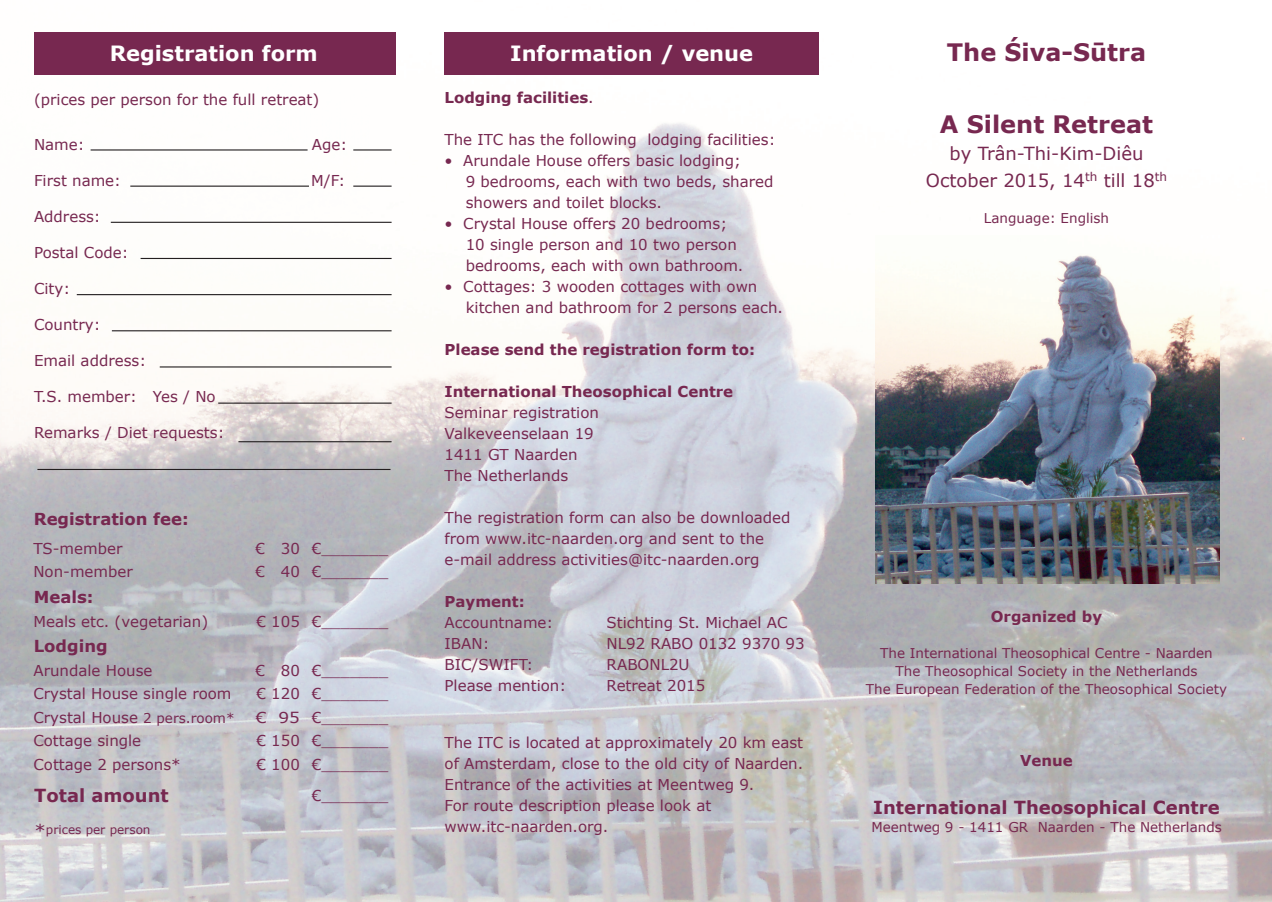
<style>
.page{position:relative;width:1272px;height:902px;background:#fff}
.page>*{position:absolute;margin:0;border:0;box-sizing:border-box;transform-origin:0 0}
.t1{font:700 24px "Verdana";color:#772850}
.t2{font:700 21px "Verdana";color:#fff}
.t3{font:18px/27px "Verdana";color:#772850;text-align:center}
.t4{font:700 18px "Verdana";color:#772850}
.t5{font:700 16.5px "Verdana";color:#772850}
.t6{font:15px/21px "Verdana";color:#772850}
.t7{font:700 15px "Verdana";color:#772850}
.t8{font:15px "Verdana";color:#772850;scale:1.12 1}
.t9{font:13.5px/18px "Verdana";color:#772850;text-align:center}
.t10{font:12px "Verdana";color:#772850}
.s1{font-size:13.5px}
.s2{font-size:17.25px}
.s3{font-weight:400}
</style>
<div class="page">
<img style="left:0;top:32px;width:1271px;height:869px">
<div style="left:34px;top:32px;width:361px;height:42px;background:#772850"></div>
<hr style="left:91px;top:149px;width:216px;height:1px;background:#231f20">
<hr style="left:130px;top:185px;width:179px;height:2px;background:#231f20">
<hr style="left:353px;top:149px;width:38px;height:1px;background:#231f20">
<hr style="left:353px;top:185px;width:38px;height:2px;background:#231f20">
<hr style="left:111px;top:222px;width:280px;height:1px;background:#231f20">
<hr style="left:141px;top:258px;width:250px;height:1px;background:#231f20">
<hr style="left:77px;top:294px;width:314px;height:1px;background:#231f20">
<hr style="left:112px;top:330px;width:279px;height:1px;background:#231f20">
<hr style="left:160px;top:366px;width:231px;height:1px;background:#231f20">
<hr style="left:238px;top:441px;width:153px;height:1px;background:#231f20">
<hr style="left:37px;top:469px;width:353px;height:1px;background:#231f20">
<div style="left:444px;top:32px;width:375px;height:42px;background:#772850"></div>
<hr style="left:218px;top:402px;width:173px;height:1px;background:#231f20">
<img style="left:875px;top:235px;width:344px;height:348px">
<h2 class="t2" style="left:110px;top:39px;width:209px">Registration form</h2>
<p class="t6" style="left:34px;top:89px;width:287px">(prices per person for the full retreat)</p>
<p class="t6" style="left:34px;top:134px;width:52px">Name:</p>
<p class="t6" style="left:312px;top:134px;width:37px">Age:</p>
<p class="t6" style="left:34px;top:170px;width:89px">First name:</p>
<p class="t6" style="left:311px;top:170px;width:36px">M/F:</p>
<p class="t6" style="left:34px;top:206px;width:68px">Address:</p>
<p class="t6" style="left:34px;top:242px;width:96px">Postal Code:</p>
<p class="t6" style="left:34px;top:278px;width:38px">City:</p>
<p class="t6" style="left:34px;top:314px;width:68px">Country:</p>
<p class="t6" style="left:34px;top:350px;width:114px">Email address:</p>
<p class="t6" style="left:34px;top:386px;width:183px">T.S. member: Yes / No</p>
<p class="t6" style="left:34px;top:422px;width:192px">Remarks / Diet requests:</p>
<p class="t5" style="left:34px;top:507px;width:156px">Registration fee:</p>
<p class="t6" style="left:33px;top:538px;width:91px">TS-member</p>
<p class="t6" style="left:255px;top:538px;width:134px">€ 30 €_______</p>
<p class="t6" style="left:33px;top:561px;width:101px">Non-member</p>
<p class="t6" style="left:255px;top:561px;width:134px">€ 40 €_______</p>
<p class="t5" style="left:34px;top:585px;width:61px">Meals:</p>
<p class="t6" style="left:33px;top:611px;width:176px">Meals etc. (vegetarian)</p>
<p class="t6" style="left:256px;top:611px;width:133px">€ 105 €_______</p>
<p class="t5" style="left:34px;top:634px;width:75px">Lodging</p>
<p class="t6" style="left:33px;top:659px;width:120px">Arundale House</p>
<p class="t6" style="left:255px;top:659px;width:134px">€ 80 €_______</p>
<p class="t6" style="left:33px;top:683px;width:200px">Crystal House single room</p>
<p class="t6" style="left:256px;top:683px;width:133px">€ 120 €_______</p>
<p class="t6" style="left:33px;top:706px;width:203px">Crystal House <span class="s1">2 pers.room*</span></p>
<p class="t8" style="left:256px;top:707px;width:120px">€ 95 €_______</p>
<p class="t6" style="left:33px;top:730px;width:109px">Cottage single</p>
<p class="t6" style="left:256px;top:730px;width:133px">€ 150 €_______</p>
<p class="t6" style="left:33px;top:753px;width:149px">Cottage 2 persons*</p>
<p class="t6" style="left:256px;top:753px;width:133px">€ 100 €_______</p>
<p class="t4" style="left:34px;top:782px;width:136px">Total amount</p>
<p class="t6" style="left:312px;top:784px;width:78px">€_______</p>
<p class="t10" style="left:34px;top:821px;width:118px"><span class="s2">*</span>prices per person</p>
<h2 class="t2" style="left:510px;top:39px;width:244px">Information / venue</h2>
<p class="t7" style="left:444px;top:87px;width:151px">Lodging facilities<span class="s3">.</span></p>
<p class="t6" style="left:444px;top:129px;width:332px">The ITC has the following lodging facilities:</p>
<p class="t6" style="left:465px;top:150px;width:309px;text-indent:-21px">• Arundale House offers basic lodging;<br>9 bedrooms, each with two beds, shared showers and toilet blocks.</p>
<p class="t6" style="left:465px;top:213px;width:279px;text-indent:-21px">• Crystal House offers 20 bedrooms;<br>10 single person and 10 two person bedrooms, each with own bathroom.</p>
<p class="t6" style="left:465px;top:276px;width:319px;text-indent:-21px">• Cottages: 3 wooden cottages with own kitchen and bathroom for 2 persons each.</p>
<p class="t7" style="left:444px;top:339px;width:312px">Please send the registration form to:</p>
<p class="t7" style="left:444px;top:381px;width:290px">International Theosophical Centre</p>
<p class="t6" style="left:444px;top:402px;width:156px">Seminar registration<br>Valkeveenselaan 19<br>1411 GT Naarden<br>The Netherlands</p>
<p class="t6" style="left:444px;top:507px;width:347px">The registration form can also be downloaded from www.itc-naarden.org and sent to the e-mail address activities@itc-naarden.org</p>
<p class="t7" style="left:444px;top:591px;width:82px">Payment:</p>
<p class="t6" style="left:444px;top:612px;width:110px">Accountname:</p>
<p class="t6" style="left:606px;top:612px;width:182px">Stichting St. Michael AC</p>
<p class="t6" style="left:444px;top:633px;width:46px">IBAN:</p>
<p class="t6" style="left:606px;top:633px;width:199px">NL92 RABO 0132 9370 93</p>
<p class="t6" style="left:444px;top:654px;width:90px">BIC/SWIFT:</p>
<p class="t6" style="left:606px;top:654px;width:84px">RABONL2U</p>
<p class="t6" style="left:444px;top:675px;width:123px">Please mention:</p>
<p class="t6" style="left:606px;top:675px;width:100px">Retreat 2015</p>
<p class="t6" style="left:444px;top:732px;width:360px">The ITC is located at approximately 20 km east of Amsterdam, close to the old city of Naarden.<br>Entrance of the activities at Meentweg 9.<br>For route description please look at www.itc-naarden.org.</p>
<h1 class="t1" style="left:946px;top:35px;width:201px">The Śiva-Sūtra</h1>
<h1 class="t1" style="left:940px;top:107px;width:214px">A Silent Retreat</h1>
<p class="t3" style="left:925px;top:140px;width:243px">by Trân-Thi-Kim-Diêu<br>October 2015, 14<sup>th</sup> till 18<sup>th</sup></p>
<p class="t9" style="left:983px;top:209px;width:127px">Language: English</p>
<p class="t7" style="left:990px;top:606px;width:113px">Organized by</p>
<p class="t9" style="left:866px;top:644px;width:362px">The International Theosophical Centre - Naarden<br>The Theosophical Society in the Netherlands<br>The European Federation of the Theosophical Society</p>
<p class="t7" style="left:1020px;top:750px;width:54px">Venue</p>
<p class="t4" style="left:873px;top:795px;width:348px">International Theosophical Centre</p>
<p class="t9" style="left:871px;top:818px;width:352px">Meentweg 9 - 1411 GR Naarden - The Netherlands</p>
</div>
